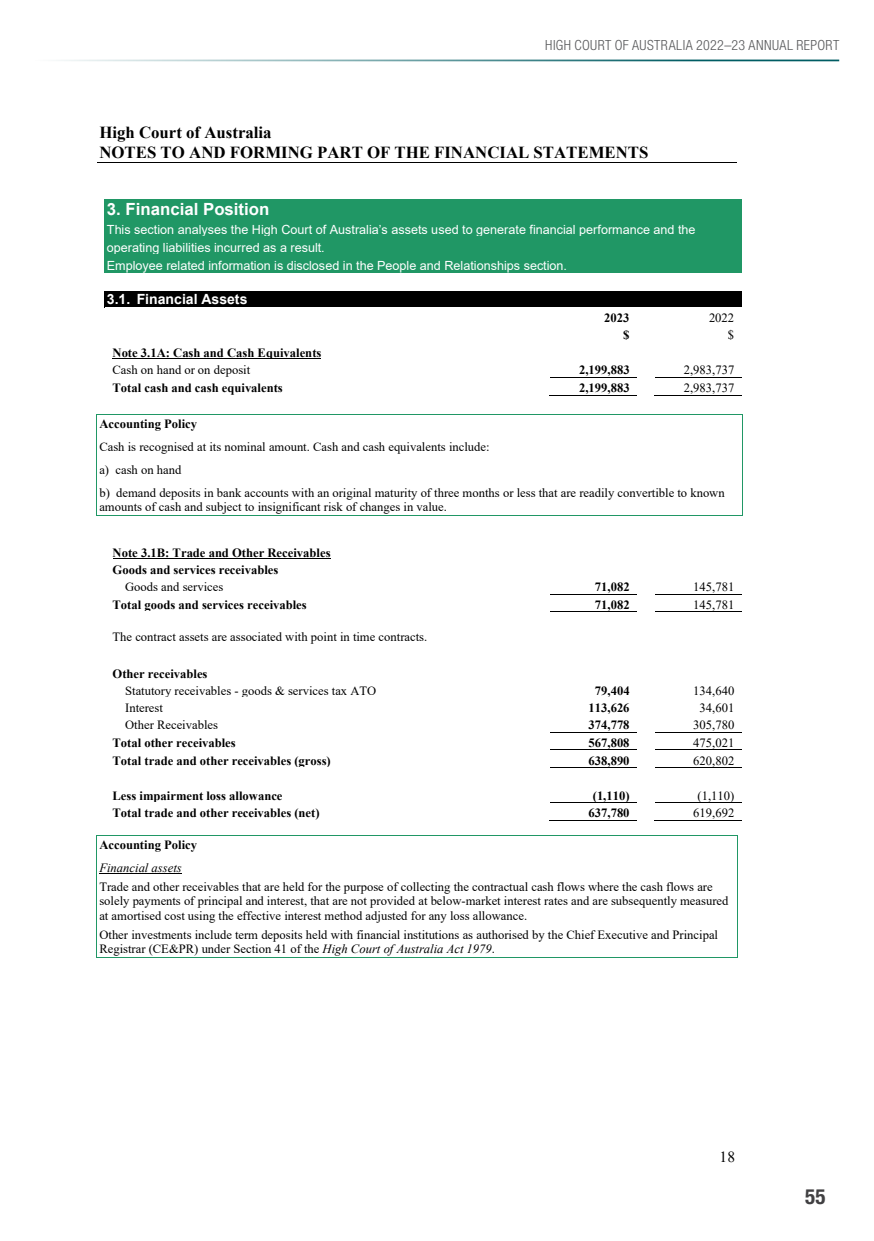
<style>
.page{position:relative;width:874px;height:1241px;background:#fff}
.page>*{position:absolute;margin:0;border:0;box-sizing:border-box;transform-origin:0 0}
.t1{font:700 condensed 21px "Helvetica Neue LT Std";color:#414042}
.t2{font:700 16.8px/19.2px "Times New Roman";color:#000}
.t3{font:700 16.8px "Arial";color:#fff}
.t4{font:15.4px "Times New Roman";color:#000}
.t5{font:300 condensed 14px "Helvetica Neue LT Std";letter-spacing:.03em;color:#58595b}
.t6{font:700 14px "Arial";color:#fff}
.t7{font:12.6px/14.5px "Times New Roman";color:#000}
.t8{font:700 12.6px/17px "Times New Roman";color:#000}
.t9{font:12.6px/18.2px "Arial";color:#fff}
.t10{font:italic 12.6px "Times New Roman";color:#000}
.s1{font-style:italic}
</style>
<div class="page">
<hr style="left:97px;top:162px;width:639px;height:1px;background:#000">
<div style="left:105px;top:199px;width:636px;height:19px;background:#209765"></div>
<div style="left:105px;top:218px;width:636px;height:18px;background:#209765"></div>
<div style="left:105px;top:236px;width:636px;height:18px;background:#209765"></div>
<div style="left:105px;top:254px;width:636px;height:19px;background:#209765"></div>
<div style="left:105px;top:291px;width:636px;height:16px;background:#000"></div>
<hr style="left:112px;top:358px;width:209px;height:1px;background:#000">
<hr style="left:550px;top:377px;width:86px;height:1px;background:#000">
<hr style="left:655px;top:377px;width:86px;height:1px;background:#000">
<hr style="left:549px;top:395px;width:87px;height:1px;background:#000">
<hr style="left:654px;top:395px;width:87px;height:1px;background:#000">
<hr style="left:96px;top:414px;width:647px;height:1px;background:#209765">
<hr style="left:96px;top:515px;width:647px;height:1px;background:#209765">
<svg style="left:96px;top:415px;width:1px;height:100px"></svg>
<svg style="left:742px;top:415px;width:1px;height:100px"></svg>
<hr style="left:112px;top:558px;width:218px;height:1px;background:#000">
<hr style="left:550px;top:593px;width:86px;height:1px;background:#000">
<hr style="left:655px;top:593px;width:86px;height:1px;background:#000">
<hr style="left:550px;top:611px;width:86px;height:1px;background:#000">
<hr style="left:655px;top:611px;width:86px;height:1px;background:#000">
<hr style="left:550px;top:731px;width:86px;height:1px;background:#000">
<hr style="left:655px;top:731px;width:86px;height:1px;background:#000">
<hr style="left:550px;top:749px;width:86px;height:1px;background:#000">
<hr style="left:655px;top:749px;width:86px;height:1px;background:#000">
<hr style="left:550px;top:767px;width:86px;height:1px;background:#000">
<hr style="left:655px;top:767px;width:86px;height:1px;background:#000">
<hr style="left:550px;top:802px;width:86px;height:1px;background:#000">
<hr style="left:655px;top:802px;width:86px;height:1px;background:#000">
<hr style="left:549px;top:820px;width:87px;height:1px;background:#000">
<hr style="left:654px;top:820px;width:87px;height:1px;background:#000">
<hr style="left:96px;top:835px;width:641px;height:1px;background:#209765">
<hr style="left:99px;top:873px;width:83px;height:1px;background:#000">
<hr style="left:96px;top:956px;width:641px;height:1px;background:#209765">
<svg style="left:96px;top:836px;width:1px;height:120px"></svg>
<hr style="left:35px;top:60px;width:803px;height:1px;background:#005c63">
<p class="t5" style="left:545px;top:37px;width:295px">HIGH COURT OF AUSTRALIA 2022–23 ANNUAL REPORT</p>
<h2 class="t2" style="left:99px;top:122px;width:550px">High Court of Australia<br>NOTES TO AND FORMING PART OF THE FINANCIAL STATEMENTS</h2>
<h2 class="t3" style="left:107px;top:197px;width:164px">3. Financial Position</h2>
<p class="t9" style="left:107px;top:220px;width:590px">This section analyses the High Court of Australia’s assets used to generate financial performance and the operating liabilities incurred as a result.<br>Employee related information is disclosed in the People and Relationships section.</p>
<p class="t6" style="left:107px;top:289px;width:142px">3.1. Financial Assets</p>
<p class="t8" style="left:604px;top:309px;width:27px">2023</p>
<p class="t7" style="left:708px;top:310px;width:27px">2022</p>
<p class="t8" style="left:623px;top:326px;width:8px">$</p>
<p class="t7" style="left:727px;top:327px;width:8px">$</p>
<p class="t8" style="left:112px;top:343px;width:210px">Note 3.1A: Cash and Cash Equivalents</p>
<p class="t7" style="left:112px;top:362px;width:139px">Cash on hand or on deposit</p>
<p class="t8" style="left:578px;top:361px;width:52px">2,199,883</p>
<p class="t7" style="left:683px;top:362px;width:52px">2,983,737</p>
<p class="t8" style="left:112px;top:379px;width:172px">Total cash and cash equivalents</p>
<p class="t8" style="left:578px;top:379px;width:52px">2,199,883</p>
<p class="t7" style="left:683px;top:380px;width:52px">2,983,737</p>
<p class="t8" style="left:99px;top:414px;width:99px">Accounting Policy</p>
<p class="t7" style="left:99px;top:434px;width:626px;line-height:22.9px">Cash is recognised at its nominal amount. Cash and cash equivalents include:<br>a) cash on hand<br>b) demand deposits in bank accounts with an original maturity of three months or less that are readily convertible to known</p>
<p class="t7" style="left:99px;top:499px;width:349px">amounts of cash and subject to insignificant risk of changes in value.</p>
<p class="t8" style="left:112px;top:543px;width:219px">Note 3.1B: Trade and Other Receivables<br>Goods and services receivables</p>
<p class="t7" style="left:125px;top:579px;width:100px">Goods and services</p>
<p class="t8" style="left:594px;top:578px;width:36px">71,082</p>
<p class="t7" style="left:693px;top:579px;width:42px">145,781</p>
<p class="t8" style="left:112px;top:595px;width:196px">Total goods and services receivables</p>
<p class="t8" style="left:594px;top:595px;width:36px">71,082</p>
<p class="t7" style="left:693px;top:596px;width:42px">145,781</p>
<p class="t7" style="left:112px;top:629px;width:316px">The contract assets are associated with point in time contracts.</p>
<p class="t8" style="left:112px;top:664px;width:96px">Other receivables</p>
<p class="t7" style="left:125px;top:683px;width:252px">Statutory receivables - goods &amp; services tax ATO</p>
<p class="t8" style="left:594px;top:681px;width:36px">79,404</p>
<p class="t7" style="left:693px;top:683px;width:42px">134,640</p>
<p class="t7" style="left:125px;top:700px;width:39px">Interest</p>
<p class="t8" style="left:588px;top:699px;width:42px">113,626</p>
<p class="t7" style="left:699px;top:700px;width:36px">34,601</p>
<p class="t7" style="left:125px;top:717px;width:94px">Other Receivables</p>
<p class="t8" style="left:588px;top:716px;width:42px">374,778</p>
<p class="t7" style="left:693px;top:717px;width:42px">305,780</p>
<p class="t8" style="left:112px;top:733px;width:125px">Total other receivables</p>
<p class="t8" style="left:588px;top:733px;width:42px">567,808</p>
<p class="t7" style="left:693px;top:735px;width:42px">475,021</p>
<p class="t8" style="left:112px;top:751px;width:220px">Total trade and other receivables (gross)</p>
<p class="t8" style="left:588px;top:751px;width:42px">638,890</p>
<p class="t7" style="left:693px;top:752px;width:42px">620,802</p>
<p class="t8" style="left:112px;top:786px;width:171px">Less impairment loss allowance</p>
<p class="t8" style="left:592px;top:786px;width:38px">(1,110)</p>
<p class="t7" style="left:697px;top:787px;width:38px">(1,110)</p>
<p class="t8" style="left:112px;top:804px;width:208px">Total trade and other receivables (net)</p>
<p class="t8" style="left:588px;top:804px;width:42px">637,780</p>
<p class="t7" style="left:693px;top:805px;width:42px">619,692</p>
<p class="t8" style="left:99px;top:836px;width:99px">Accounting Policy</p>
<p class="t10" style="left:99px;top:859px;width:84px">Financial assets</p>
<p class="t7" style="left:99px;top:878px;width:630px">Trade and other receivables that are held for the purpose of collecting the contractual cash flows where the cash flows are solely payments of principal and interest, that are not provided at below-market interest rates and are subsequently measured at amortised cost using the effective interest method adjusted for any loss allowance.</p>
<p class="t7" style="left:99px;top:926px;width:620px">Other investments include term deposits held with financial institutions as authorised by the Chief Executive and Principal<br>Registrar (CE&amp;PR) under Section 41 of the <span class="s1">High Court of Australia Act 1979</span>.</p>
<p class="t4" style="left:719px;top:1146px;width:17px">18</p>
<h1 class="t1" style="left:804px;top:1183px;width:22px">55</h1>
</div>
